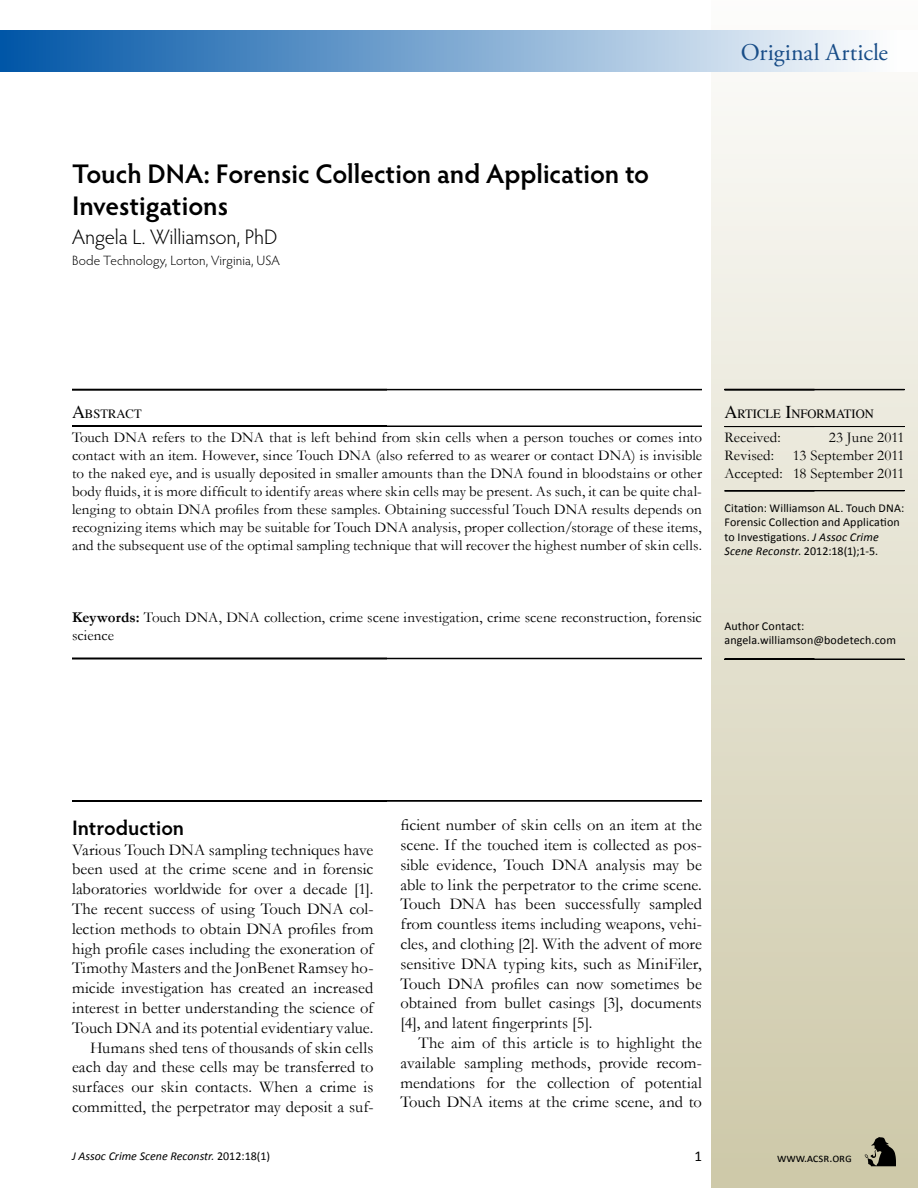
<style>
.page{position:relative;width:918px;height:1188px;background:#fff}
.page>*{position:absolute;margin:0;border:0;box-sizing:border-box;transform-origin:0 0}
.Article_Title{font:600 27px/32.4px "Hypatia Sans Pro";letter-spacing:-.005em;color:#000}
.Article_Type_Tag{font:24px "Adobe Garamond Pro";letter-spacing:.005em;color:#184d88}
.Author{font:300 21px "Hypatia Sans Pro";letter-spacing:-.005em;color:#000}
.Level_1_Heading{font:600 21px "Hypatia Sans Pro";color:#000}
.Body__indent{font:16.5px/19.8px "Garamond";letter-spacing:.005em;color:#000;text-align:justify}
.Body__no_indent{font:16.5px/19.8px "Garamond";color:#000;text-align:justify}
.t1{font:15px/18px "Garamond";letter-spacing:.005em;color:#000;text-align:justify}
.t2{font:15px "Calibri";color:#000}
.Author-2{font:300 13.5px "Hypatia Sans Pro";letter-spacing:.005em;color:#000}
.t3{font:12.6px "Times";color:#000}
.Citation{font:12px/14.4px "Calibri";letter-spacing:.01em;color:#000}
.t4{font:italic 12px "Calibri";color:#000}
.Footer_acsr{font:12px "Calibri";color:#000}
.s1{font-size:18px}
.s2{font-weight:700}
.s3{font-style:italic}
.s4{font-style:normal}
</style>
<div class="page">
<div style="left:711px;top:0;width:207px;height:1188px;background:linear-gradient(to bottom,#fcfcfb,#cdc8a8)"></div>
<svg style="left:865px;top:1137px;width:31px;height:29px"></svg>
<div style="left:0;top:31px;width:918px;height:41px;background:linear-gradient(to right,#0055a6,#fff)"></div>
<hr style="left:72px;top:800px;width:630px;height:2px;background:#000">
<hr style="left:72px;top:658px;width:630px;height:1px;background:#000">
<hr style="left:72px;top:389px;width:630px;height:1px;background:#000">
<hr style="left:72px;top:426px;width:630px;height:1px;background:#000">
<hr style="left:724px;top:490px;width:180px;height:1px;background:#000">
<hr style="left:725px;top:389px;width:180px;height:1px;background:#000">
<hr style="left:724px;top:658px;width:180px;height:2px;background:#000">
<hr style="left:724px;top:426px;width:180px;height:1px;background:#000">
<p class="Article_Title" style="left:72px;top:156px;width:579px">Touch DNA: Forensic Collection and Application to<br>Investigations</p>
<p class="Author" style="left:72px;top:223px;width:207px">Angela L. Williamson, PhD</p>
<p class="Author-2" style="left:72px;top:252px;width:209px">Bode Technology, Lorton, Virginia, USA</p>
<p class="Article_Type_Tag" style="left:741px;top:38px;width:149px">Original Article</p>
<p class="t3" style="left:72px;top:402px;width:71px"><span class="s1">A</span>BSTRACT</p>
<p class="t1" style="left:72px;top:429px;width:632px">Touch DNA refers to the DNA that is left behind from skin cells when a person touches or comes into contact with an item. However, since Touch DNA (also referred to as wearer or contact DNA) is invisible to the naked eye, and is usually deposited in smaller amounts than the DNA found in bloodstains or other body fluids, it is more difficult to identify areas where skin cells may be present. As such, it can be quite chal&shy;lenging to obtain DNA profiles from these samples. Obtaining successful Touch DNA results depends on recognizing items which may be suitable for Touch DNA analysis, proper collection/storage of these items, and the subsequent use of the optimal sampling technique that will recover the highest number of skin cells.</p>
<p class="t1" style="left:72px;top:609px;width:631px"><span class="s2">Keywords:</span> Touch DNA, DNA collection, crime scene investigation, crime scene reconstruction, forensic science</p>
<p class="t3" style="left:724px;top:402px;width:151px"><span class="s1">A</span>RTICLE <span class="s1">I</span>NFORMATION</p>
<p class="t1" style="left:829px;top:428px;width:77px">23 June 2011</p>
<p class="t1" style="left:793px;top:446px;width:113px">13 September 2011</p>
<p class="t1" style="left:793px;top:464px;width:113px">18 September 2011</p>
<p class="Citation" style="left:724px;top:500px;width:181px">Citation: Williamson AL. Touch DNA:<br>Forensic Collection and Application to Investigations. <span class="s3">J Assoc Crime Scene Reconstr</span>. 2012:18(1);1-5.</p>
<p class="t1" style="left:725px;top:428px;width:58px">Received:</p>
<p class="t1" style="left:725px;top:446px;width:51px">Revised:</p>
<p class="t1" style="left:725px;top:464px;width:60px">Accepted:</p>
<p class="Citation" style="left:725px;top:618px;width:81px">Author Contact:</p>
<p class="Citation" style="left:725px;top:633px;width:173px">angela.williamson@bodetech.com</p>
<p class="Level_1_Heading" style="left:72px;top:813px;width:114px">Introduction</p>
<p class="Body__no_indent" style="left:72px;top:839px;width:303px">Various Touch DNA sampling techniques have been used at the crime scene and in forensic laboratories worldwide for over a decade [1].<br>The recent success of using Touch DNA col&shy;lection methods to obtain DNA profiles from high profile cases including the exoneration of Timothy Masters and the JonBenet Ramsey ho&shy;micide investigation has created an increased interest in better understanding the science of Touch DNA and its potential evidentiary value.</p>
<p class="Body__indent" style="left:72px;top:1037px;width:303px;text-indent:18px">Humans shed tens of thousands of skin cells each day and these cells may be transferred to surfaces our skin contacts. When a crime is committed, the perpetrator may deposit a suf-</p>
<p class="Body__indent" style="left:401px;top:815px;width:303px">ficient number of skin cells on an item at the scene. If the touched item is collected as pos&shy;sible evidence, Touch DNA analysis may be able to link the perpetrator to the crime scene.<br>Touch DNA has been successfully sampled from countless items including weapons, vehi&shy;cles, and clothing [2]. With the advent of more sensitive DNA typing kits, such as MiniFiler, Touch DNA profiles can now sometimes be obtained from bullet casings [3], documents [4], and latent fingerprints [5].</p>
<p class="Body__indent" style="left:401px;top:1033px;width:303px;text-indent:18px">The aim of this article is to highlight the available sampling methods, provide recom&shy;mendations for the collection of potential Touch DNA items at the crime scene, and to</p>
<p class="t4" style="left:72px;top:1148px;width:200px">J Assoc Crime Scene Reconstr. <span class="s4">2012:18(1)</span></p>
<p class="t2" style="left:694px;top:1147px;width:9px">1</p>
<p class="Footer_acsr" style="left:777px;top:1150px;width:76px">www.acsr.org</p>
</div>
